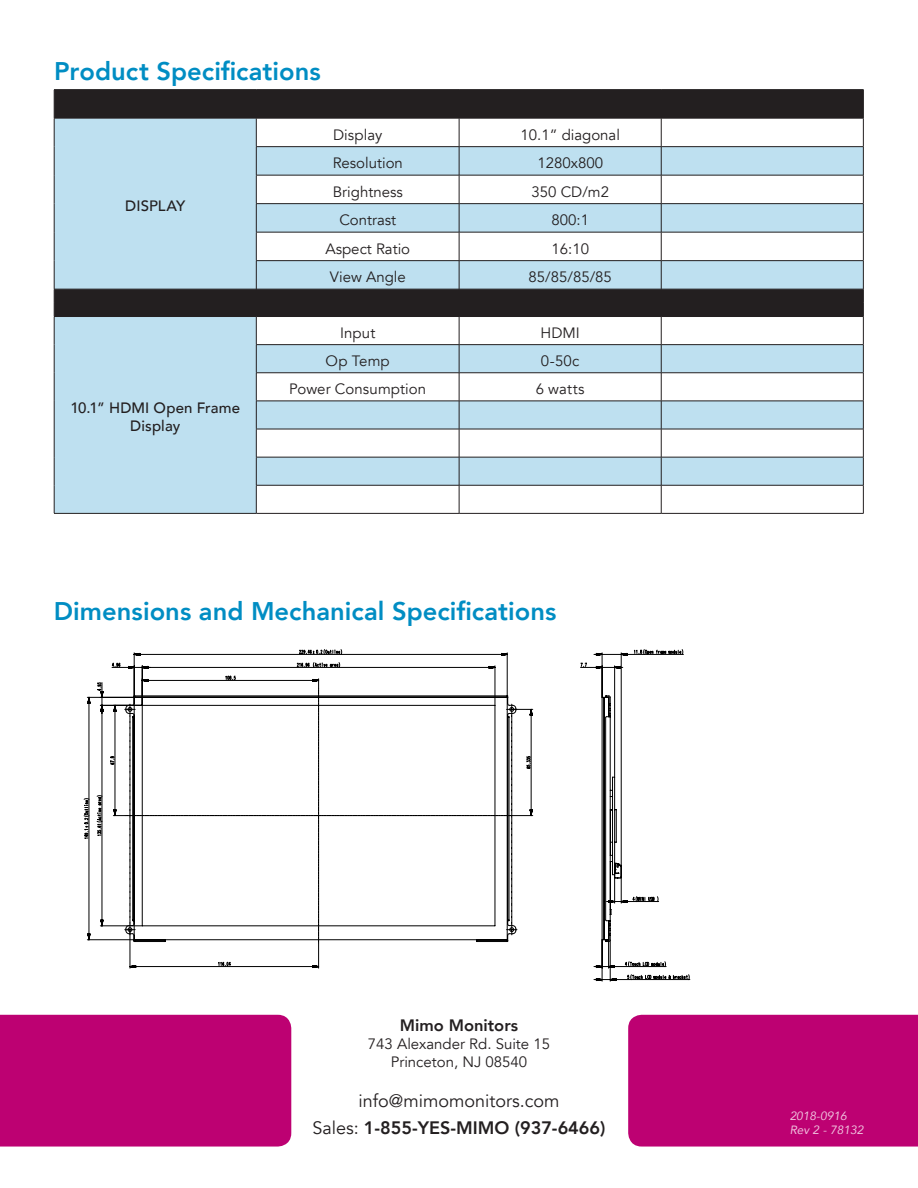
<style>
.page{position:relative;width:918px;height:1188px;background:#fff}
.page>*{position:absolute;margin:0;border:0;box-sizing:border-box;transform-origin:0 0}
.Blue_Header{font:800 25.5px "Avenir";color:#008dc3}
.t1{font:800 18px "Avenir";color:#231f20}
.t2{font:18px "Avenir";color:#231f20}
.t3{font:800 16.5px "Avenir";color:#231f20}
.Bullet{font:15px "Avenir";color:#231f20}
.Body_copy_justified{font:15px "Avenir";color:#231f20}
.Body_copy_justified-2{font:500 15px/18px "Avenir";letter-spacing:.01em;color:#231f20;text-align:center}
.t4{font:italic 12px/14.4px "Avenir";color:#fff}
.s1{font-weight:400}
</style>
<div class="page">
<div style="left:628px;top:1015px;width:290px;height:132px;background:#bd0172"></div>
<div style="left:0;top:1015px;width:291px;height:132px;background:#bd0172"></div>
<svg style="left:83px;top:649px;width:608px;height:333px"></svg>
<div style="left:55px;top:90px;width:808px;height:28px;background:#231f20"></div>
<svg style="left:55px;top:119px;width:808px;height:394px;fill:#bee0f0"></svg>
<hr style="left:54px;top:89px;width:202px;height:1px;background:#231f20">
<hr style="left:256px;top:89px;width:203px;height:1px;background:#231f20">
<hr style="left:459px;top:89px;width:202px;height:1px;background:#231f20">
<hr style="left:661px;top:89px;width:203px;height:1px;background:#231f20">
<hr style="left:54px;top:118px;width:202px;height:1px;background:#231f20">
<hr style="left:256px;top:118px;width:203px;height:1px;background:#231f20">
<hr style="left:459px;top:118px;width:202px;height:1px;background:#231f20">
<hr style="left:661px;top:118px;width:203px;height:1px;background:#231f20">
<hr style="left:256px;top:146px;width:203px;height:1px;background:#231f20">
<hr style="left:459px;top:146px;width:202px;height:1px;background:#231f20">
<hr style="left:661px;top:146px;width:203px;height:1px;background:#231f20">
<hr style="left:256px;top:175px;width:203px;height:1px;background:#231f20">
<hr style="left:459px;top:175px;width:202px;height:1px;background:#231f20">
<hr style="left:661px;top:175px;width:203px;height:1px;background:#231f20">
<hr style="left:256px;top:203px;width:203px;height:1px;background:#231f20">
<hr style="left:459px;top:203px;width:202px;height:1px;background:#231f20">
<hr style="left:661px;top:203px;width:203px;height:1px;background:#231f20">
<hr style="left:256px;top:232px;width:203px;height:1px;background:#231f20">
<hr style="left:459px;top:232px;width:202px;height:1px;background:#231f20">
<hr style="left:661px;top:232px;width:203px;height:1px;background:#231f20">
<hr style="left:256px;top:260px;width:203px;height:1px;background:#231f20">
<hr style="left:459px;top:260px;width:202px;height:1px;background:#231f20">
<hr style="left:661px;top:260px;width:203px;height:1px;background:#231f20">
<hr style="left:54px;top:289px;width:202px;height:1px;background:#231f20">
<hr style="left:256px;top:289px;width:203px;height:1px;background:#231f20">
<hr style="left:459px;top:289px;width:202px;height:1px;background:#231f20">
<hr style="left:661px;top:289px;width:203px;height:1px;background:#231f20">
<hr style="left:54px;top:316px;width:202px;height:1px;background:#231f20">
<hr style="left:256px;top:316px;width:203px;height:1px;background:#231f20">
<hr style="left:459px;top:316px;width:202px;height:1px;background:#231f20">
<hr style="left:661px;top:316px;width:203px;height:1px;background:#231f20">
<hr style="left:256px;top:344px;width:203px;height:1px;background:#231f20">
<hr style="left:459px;top:344px;width:202px;height:1px;background:#231f20">
<hr style="left:661px;top:344px;width:203px;height:1px;background:#231f20">
<hr style="left:256px;top:373px;width:203px;height:1px;background:#231f20">
<hr style="left:459px;top:373px;width:202px;height:1px;background:#231f20">
<hr style="left:661px;top:373px;width:203px;height:1px;background:#231f20">
<hr style="left:256px;top:401px;width:203px;height:1px;background:#231f20">
<hr style="left:459px;top:401px;width:202px;height:1px;background:#231f20">
<hr style="left:661px;top:401px;width:203px;height:1px;background:#231f20">
<hr style="left:256px;top:429px;width:203px;height:1px;background:#231f20">
<hr style="left:459px;top:429px;width:202px;height:1px;background:#231f20">
<hr style="left:661px;top:429px;width:203px;height:1px;background:#231f20">
<hr style="left:256px;top:457px;width:203px;height:1px;background:#231f20">
<hr style="left:459px;top:457px;width:202px;height:1px;background:#231f20">
<hr style="left:661px;top:457px;width:203px;height:1px;background:#231f20">
<svg style="left:54px;top:90px;width:1px;height:423px"></svg>
<hr style="left:256px;top:485px;width:203px;height:1px;background:#231f20">
<svg style="left:256px;top:90px;width:1px;height:423px"></svg>
<hr style="left:459px;top:485px;width:202px;height:1px;background:#231f20">
<svg style="left:459px;top:90px;width:1px;height:423px"></svg>
<hr style="left:661px;top:485px;width:203px;height:1px;background:#231f20">
<svg style="left:661px;top:90px;width:1px;height:423px"></svg>
<svg style="left:863px;top:90px;width:1px;height:423px"></svg>
<hr style="left:54px;top:513px;width:202px;height:1px;background:#231f20">
<hr style="left:256px;top:513px;width:203px;height:1px;background:#231f20">
<hr style="left:459px;top:513px;width:202px;height:1px;background:#231f20">
<hr style="left:661px;top:513px;width:203px;height:1px;background:#231f20">
<p class="Blue_Header" style="left:54px;top:51px;width:268px">Product Specifications</p>
<p class="Body_copy_justified-2" style="left:125px;top:196px;width:62px">DISPLAY</p>
<p class="Body_copy_justified-2" style="left:70px;top:398px;width:171px">10.1” HDMI Open Frame<br>Display</p>
<p class="Body_copy_justified" style="left:333px;top:126px;width:51px">Display</p>
<p class="Bullet" style="left:521px;top:126px;width:101px">10.1” diagonal</p>
<p class="Bullet" style="left:333px;top:154px;width:72px">Resolution</p>
<p class="Bullet" style="left:538px;top:154px;width:67px">1280x800</p>
<p class="Bullet" style="left:333px;top:183px;width:71px">Brightness</p>
<p class="Bullet" style="left:532px;top:183px;width:79px">350 CD/m2</p>
<p class="Bullet" style="left:339px;top:211px;width:58px">Contrast</p>
<p class="Bullet" style="left:552px;top:211px;width:39px">800:1</p>
<p class="Bullet" style="left:325px;top:240px;width:86px">Aspect Ratio</p>
<p class="Bullet" style="left:552px;top:240px;width:39px">16:10</p>
<p class="Bullet" style="left:330px;top:268px;width:77px">View Angle</p>
<p class="Bullet" style="left:529px;top:268px;width:85px">85/85/85/85</p>
<p class="Body_copy_justified" style="left:340px;top:324px;width:37px">Input</p>
<p class="Body_copy_justified" style="left:540px;top:324px;width:41px">HDMI</p>
<p class="Body_copy_justified" style="left:326px;top:352px;width:66px">Op Temp</p>
<p class="Body_copy_justified" style="left:541px;top:352px;width:40px">0-50c</p>
<p class="Body_copy_justified" style="left:289px;top:380px;width:138px">Power Consumption</p>
<p class="Body_copy_justified" style="left:536px;top:380px;width:50px">6 watts</p>
<p class="Blue_Header" style="left:54px;top:591px;width:504px">Dimensions and Mechanical Specifications</p>
<p class="t3" style="left:400px;top:1012px;width:120px">Mimo Monitors</p>
<p class="Body_copy_justified" style="left:368px;top:1034px;width:184px">743 Alexander Rd. Suite 15</p>
<p class="Body_copy_justified" style="left:391px;top:1052px;width:138px">Princeton, NJ 08540</p>
<p class="t2" style="left:359px;top:1090px;width:202px">info@mimomonitors.com</p>
<p class="t1" style="left:312px;top:1114px;width:295px"><span class="s1">Sales:</span> 1-855-YES-MIMO (937-6466)</p>
<p class="t4" style="left:790px;top:1108px;width:75px">2018-0916<br>Rev 2 - 78132</p>
</div>
